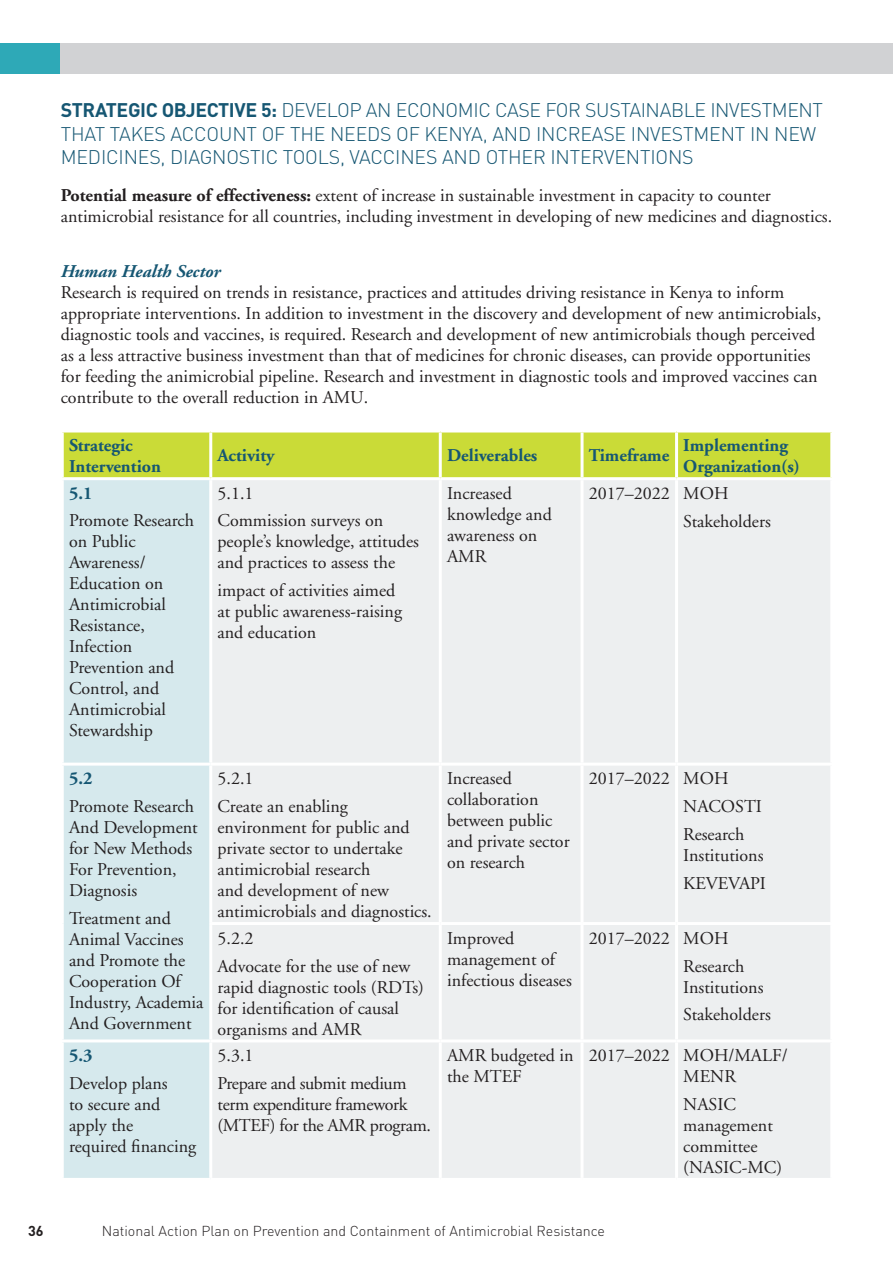
<style>
.page{position:relative;width:893px;height:1263px;background:#fff}
.page>*{position:absolute;margin:0;border:0;box-sizing:border-box;transform-origin:0 0}
.t1{font:300 19.5px "DIN";color:#165773}
.t2{font:700 19.5px "DIN";letter-spacing:-.02em;color:#165773}
.t3{font:18px/21px "Adobe Garamond";color:#231f20}
.t4{font:700 18px/21px "Adobe Garamond";color:#165773}
.t5{font:18px/27.8px "Adobe Garamond";letter-spacing:-.02em;color:#231f20}
.t6{font:italic 700 18px "Adobe Garamond";color:#165773}
.t7{font:300 14.25px "DIN";color:#231f20}
.t8{font:700 14.25px "DIN";color:#231f20}
.s1{font-weight:300}
.s2{font-weight:700}
</style>
<div class="page">
<div style="left:64px;top:432px;width:766px;height:45px;background:#cadb37"></div>
<div style="left:64px;top:480px;width:145px;height:698px;background:#d6e9ed"></div>
<div style="left:212px;top:480px;width:618px;height:698px;background:#edeff0"></div>
<hr style="left:439px;top:480px;width:3px;height:283px;background:#fff">
<hr style="left:580px;top:480px;width:4px;height:283px;background:#f8f9f9">
<hr style="left:675px;top:480px;width:3px;height:283px;background:#fff">
<hr style="left:61px;top:763px;width:150px;height:3px;background:#fff">
<hr style="left:211px;top:763px;width:229px;height:3px;background:#fff">
<hr style="left:440px;top:763px;width:142px;height:3px;background:#fff">
<hr style="left:439px;top:766px;width:3px;height:156px;background:#fff">
<hr style="left:582px;top:763px;width:94px;height:3px;background:#fff">
<hr style="left:580px;top:766px;width:4px;height:156px;background:#fff">
<hr style="left:676px;top:763px;width:157px;height:3px;background:#fff">
<hr style="left:675px;top:766px;width:3px;height:156px;background:#fff">
<hr style="left:209px;top:922px;width:231px;height:3px;background:#fff">
<hr style="left:440px;top:922px;width:142px;height:3px;background:#fff">
<hr style="left:439px;top:925px;width:3px;height:114px;background:#fff">
<hr style="left:582px;top:922px;width:94px;height:3px;background:#fff">
<hr style="left:580px;top:925px;width:4px;height:114px;background:#fff">
<hr style="left:676px;top:922px;width:157px;height:3px;background:#fff">
<hr style="left:675px;top:925px;width:3px;height:114px;background:#fff">
<hr style="left:209px;top:432px;width:3px;height:45px;background:#fff">
<hr style="left:439px;top:432px;width:3px;height:45px;background:#fff">
<svg style="left:580px;top:432px;width:4px;height:45px"></svg>
<hr style="left:675px;top:432px;width:3px;height:45px;background:#fff">
<hr style="left:61px;top:1039px;width:150px;height:3px;background:#fff">
<hr style="left:211px;top:1039px;width:229px;height:3px;background:#fff">
<hr style="left:440px;top:1039px;width:142px;height:3px;background:#fff">
<hr style="left:439px;top:1042px;width:3px;height:136px;background:#fff">
<hr style="left:582px;top:1039px;width:94px;height:3px;background:#fff">
<hr style="left:580px;top:1042px;width:4px;height:136px;background:#f8f9f9">
<hr style="left:676px;top:1039px;width:157px;height:3px;background:#fff">
<hr style="left:675px;top:1042px;width:3px;height:136px;background:#fff">
<div style="left:0;top:44px;width:61px;height:30px;background:#2ea9b7"></div>
<div style="left:61px;top:44px;width:832px;height:30px;background:#d1d2d4"></div>
<p class="t2" style="left:61px;top:98px;width:246px">STRATEGIC OBJECTIVE 5: <span class="s1">DEVELOP</span></p>
<p class="t1" style="left:366px;top:98px;width:43px">AN ECONOMIC</p>
<p class="t1" style="left:495px;top:98px;width:12px">CASE</p>
<p class="t1" style="left:545px;top:98px;width:12px">FOR</p>
<p class="t1" style="left:585px;top:98px;width:12px">SUSTAINABLE</p>
<p class="t1" style="left:710px;top:98px;width:13px">INVESTMENT</p>
<p class="t1" style="left:61px;top:122px;width:12px">THAT</p>
<p class="t1" style="left:110px;top:122px;width:12px">TAKES</p>
<p class="t1" style="left:171px;top:122px;width:14px">ACCOUNT</p>
<p class="t1" style="left:262px;top:122px;width:41px">OF THE</p>
<p class="t1" style="left:330px;top:122px;width:13px">NEEDS</p>
<p class="t1" style="left:396px;top:122px;width:53px">OF KENYA</p>
<p class="t1" style="left:483px;top:122px;width:23px">, AND</p>
<p class="t1" style="left:536px;top:122px;width:12px">INCREASE</p>
<p class="t1" style="left:631px;top:122px;width:13px">INVESTMENT</p>
<p class="t1" style="left:750px;top:122px;width:39px">IN NEW</p>
<p class="t1" style="left:61px;top:145px;width:12px">MEDICINES</p>
<p class="t1" style="left:161px;top:145px;width:22px">, DIAGNOSTIC</p>
<p class="t1" style="left:283px;top:145px;width:13px">TOOLS</p>
<p class="t1" style="left:340px;top:145px;width:22px">, VACCINES</p>
<p class="t1" style="left:442px;top:145px;width:14px">AND</p>
<p class="t1" style="left:486px;top:145px;width:13px">OTHER</p>
<p class="t1" style="left:550px;top:145px;width:12px">INTERVENTIONS</p>
<p class="t3" style="left:61px;top:186px;width:773px"><span class="s2">Potential measure of effectiveness:</span> extent of increase in sustainable investment in capacity to counter antimicrobial resistance for all countries, including investment in developing of new medicines and diagnostics.</p>
<p class="t6" style="left:61px;top:262px;width:161px">Human Health Sector</p>
<p class="t3" style="left:61px;top:282px;width:762px">Research is required on trends in resistance, practices and attitudes driving resistance in Kenya to inform appropriate interventions. In addition to investment in the discovery and development of new antimicrobials, diagnostic tools and vaccines, is required. Research and development of new antimicrobials though perceived as a less attractive business investment than that of medicines for chronic diseases, can provide opportunities for feeding the animicrobial pipeline. Research and investment in diagnostic tools and improved vaccines can contribute to the overall reduction in AMU.</p>
<p class="t4" style="left:69px;top:435px;width:94px">Strategic<br>Intervention</p>
<p class="t4" style="left:218px;top:446px;width:59px">Activity</p>
<p class="t4" style="left:447px;top:446px;width:92px">Deliverables</p>
<p class="t4" style="left:589px;top:446px;width:82px">Timeframe</p>
<p class="t4" style="left:683px;top:435px;width:118px">Implementing<br>Organization(s)</p>
<p class="t4" style="left:69px;top:483px;width:25px">5.1</p>
<p class="t3" style="left:69px;top:511px;width:127px">Promote Research on Public<br>Awareness/<br>Education on<br>Antimicrobial<br>Resistance,<br>Infection<br>Prevention and<br>Control, and<br>Antimicrobial<br>Stewardship</p>
<p class="t3" style="left:447px;top:483px;width:106px">Increased knowledge and awareness on<br>AMR</p>
<p class="t3" style="left:683px;top:480px;width:89px;line-height:27.8px;text-indent:-94px">2017–2022 MOH<br>Stakeholders</p>
<p class="t3" style="left:218px;top:480px;width:167px;line-height:27.8px">5.1.1<br>Commission surveys on</p>
<p class="t3" style="left:218px;top:532px;width:203px">people’s knowledge, attitudes and practices to assess the</p>
<p class="t3" style="left:218px;top:580px;width:186px">impact of activities aimed at public awareness-raising and education</p>
<p class="t4" style="left:69px;top:768px;width:25px">5.2</p>
<p class="t3" style="left:69px;top:796px;width:130px">Promote Research<br>And Development for New Methods<br>For Prevention,<br>Diagnosis</p>
<p class="t3" style="left:69px;top:908px;width:136px">Treatment and<br>Animal Vaccines and Promote the<br>Cooperation Of<br>Industry, Academia<br>And Government</p>
<p class="t4" style="left:69px;top:1045px;width:25px">5.3</p>
<p class="t3" style="left:69px;top:1073px;width:129px">Develop plans<br>to secure and apply the<br>required financing</p>
<p class="t3" style="left:218px;top:765px;width:132px;line-height:27.8px">5.2.1<br>Create an enabling</p>
<p class="t3" style="left:218px;top:817px;width:216px">environment for public and private sector to undertake antimicrobial research<br>and development of new antimicrobials and diagnostics.</p>
<p class="t3" style="left:218px;top:925px;width:194px;line-height:27.8px">5.2.2<br>Advocate for the use of new</p>
<p class="t3" style="left:218px;top:977px;width:208px">rapid diagnostic tools (RDTs) for identification of causal organisms and AMR</p>
<p class="t5" style="left:218px;top:1042px;width:191px">5.3.1<br>Prepare and submit medium</p>
<p class="t5" style="left:218px;top:1094px;width:215px;line-height:21px">term expenditure framework (MTEF) for the AMR program.</p>
<p class="t3" style="left:447px;top:768px;width:124px">Increased collaboration between public and private sector on research</p>
<p class="t3" style="left:683px;top:765px;width:80px;line-height:27.8px;text-indent:-94px">2017–2022 MOH<br>NACOSTI<br>Research</p>
<p class="t3" style="left:683px;top:842px;width:84px;line-height:27.8px">Institutions<br>KEVEVAPI</p>
<p class="t3" style="left:447px;top:928px;width:126px">Improved management of infectious diseases</p>
<p class="t3" style="left:683px;top:925px;width:63px;line-height:27.8px;text-indent:-94px">2017–2022 MOH<br>Research</p>
<p class="t3" style="left:683px;top:973px;width:89px;line-height:27.8px">Institutions<br>Stakeholders</p>
<p class="t3" style="left:447px;top:1045px;width:128px">AMR budgeted in the MTEF</p>
<p class="t3" style="left:683px;top:1045px;width:106px;text-indent:-94px">2017–2022 MOH/MALF/<br>MENR</p>
<p class="t3" style="left:683px;top:1094px;width:100px">NASIC management committee (NASIC-MC)</p>
<p class="t8" style="left:28px;top:1221px;width:17px">36</p>
<p class="t7" style="left:102px;top:1222px;width:505px">NATIONAL ACTION PLAN ON PREVENTION AND CONTAINMENT OF ANTIMICROBIAL RESISTANCE</p>
</div>
